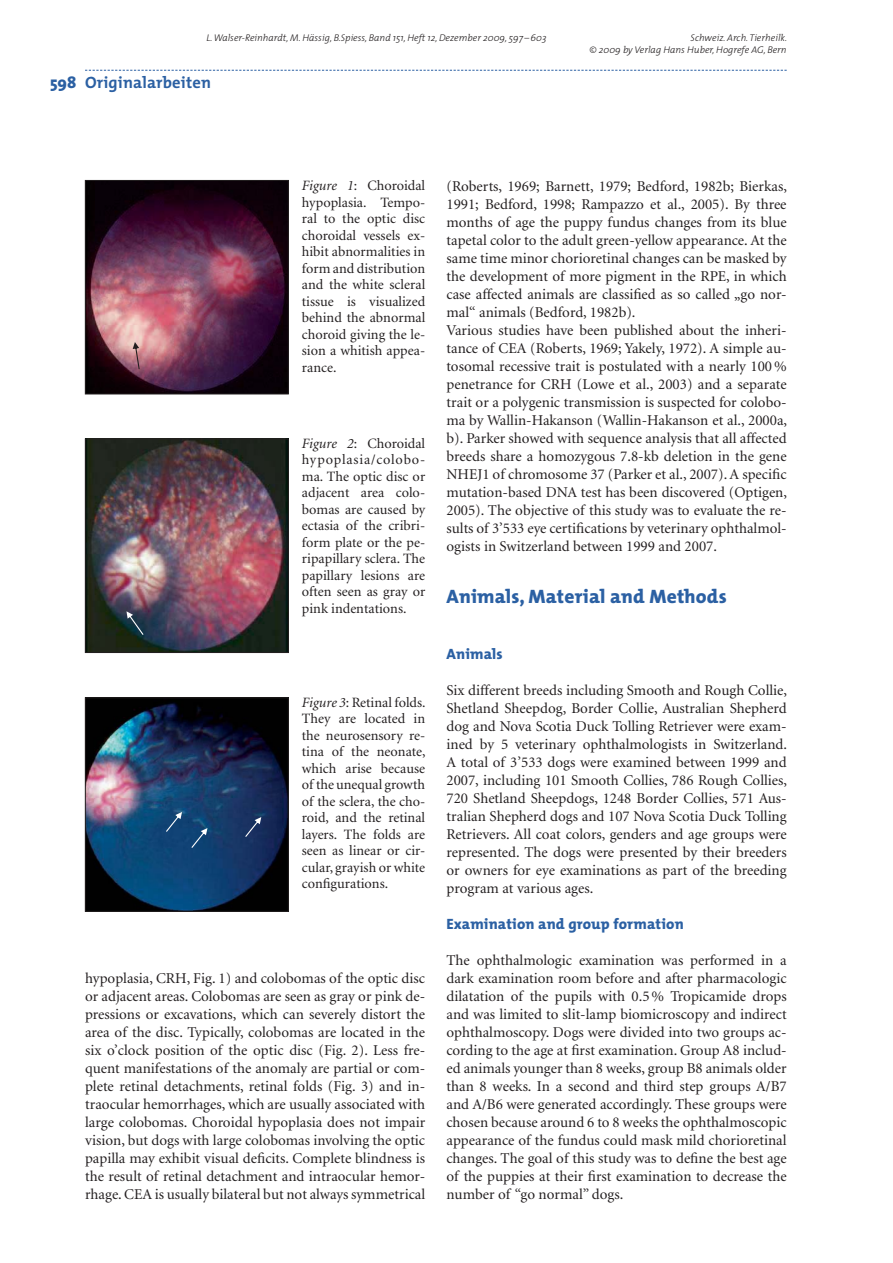
<style>
.page{position:relative;width:893px;height:1263px;background:#fff}
.page>*{position:absolute;margin:0;border:0;box-sizing:border-box;transform-origin:0 0}
.t1{font:800 19.5px "The Mix";letter-spacing:.01em;color:#2b60a3}
.t2{font:700 16.5px "The Mix";letter-spacing:.01em;color:#2b60a3}
.t3{font:15px/18px "Minion";color:#231f20;text-align:justify}
.t4{font:800 15px "The Mix";letter-spacing:.01em;color:#2b60a3}
.t5{font:14.25px/16.5px "Minion";color:#231f20;text-align:justify}
.t6{font:italic 300 9.75px/12px "The Mix";color:#231f20;text-align:right}
.s1{font-weight:800}
.s2{font-style:italic}
</style>
<div class="page">
<svg style="left:85px;top:70px;width:702px;height:1px"></svg>
<img style="left:87px;top:441px;width:200px;height:210px">
<svg style="left:126px;top:611px;width:17px;height:24px"></svg>
<div style="left:85px;top:439px;width:204px;height:214px;border:1px solid #231f20"></div>
<img style="left:87px;top:182px;width:200px;height:210px">
<svg style="left:133px;top:342px;width:7px;height:27px"></svg>
<div style="left:85px;top:180px;width:204px;height:214px;border:1px solid #231f20"></div>
<img style="left:87px;top:699px;width:200px;height:211px">
<svg style="left:166px;top:812px;width:16px;height:20px"></svg>
<svg style="left:191px;top:828px;width:16px;height:20px"></svg>
<svg style="left:245px;top:817px;width:16px;height:20px"></svg>
<div style="left:85px;top:697px;width:204px;height:215px;border:1px solid #231f20"></div>
<p class="t6" style="left:206px;top:32px;width:342px">L. Walser-Reinhardt, M. Hässig, B.Spiess, Band 151, Heft 12, Dezember 2009, 597 – 603</p>
<p class="t6" style="left:590px;top:32px;width:199px">Schweiz. Arch. Tierheilk.<br>© 2009 by Verlag Hans Huber, Hogrefe AG, Bern</p>
<p class="t2" style="left:50px;top:75px;width:162px"><span class="s1">598</span> Originalarbeiten</p>
<p class="t5" style="left:302px;top:179px;width:125px"><span class="s2">Figure 1</span>: Choroidal hypoplasia. Tempo&shy;ral to the optic disc choroidal vessels ex&shy;hibit abnormalities in form and distribution and the white scleral tissue is visualized behind the abnormal choroid giving the le&shy;sion a whitish appea&shy;rance.</p>
<p class="t5" style="left:302px;top:436px;width:125px"><span class="s2">Figure 2</span>: Choroidal hypoplasia/colobo&shy;ma. The optic disc or adjacent area colo&shy;bomas are caused by ectasia of the cribri&shy;form plate or the pe&shy;ripapillary sclera. The papillary lesions are often seen as gray or pink indentations.</p>
<p class="t5" style="left:302px;top:695px;width:125px"><span class="s2">Figure 3</span>: Retinal folds.<br>They are located in the neurosensory re&shy;tina of the neonate, which arise because of the unequal growth of the sclera, the cho&shy;roid, and the retinal layers. The folds are seen as linear or cir&shy;cular, grayish or white configurations.</p>
<p class="t3" style="left:85px;top:971px;width:342px">hypoplasia, CRH, Fig. 1) and colobomas of the optic disc or adjacent areas. Colobomas are seen as gray or pink de&shy;pressions or excavations, which can severely distort the area of the disc. Typically, colobomas are located in the six o’clock position of the optic disc (Fig. 2). Less fre&shy;quent manifestations of the anomaly are partial or com&shy;plete retinal detachments, retinal folds (Fig. 3) and in&shy;traocular hemorrhages, which are usually associated with large colobomas. Choroidal hypoplasia does not impair vision, but dogs with large colobomas involving the optic papilla may exhibit visual deficits. Complete blindness is the result of retinal detachment and intraocular hemor&shy;rhage. CEA is usually bilateral but not always symmetrical</p>
<p class="t3" style="left:446px;top:179px;width:342px;text-align:left">(Roberts, 1969; Barnett, 1979; Bedford, 1982b; Bierkas, 1991; Bedford, 1998; Rampazzo et al., 2005). By three months of age the puppy fundus changes from its blue tapetal color to the adult green-yellow appearance. At the same time minor chorioretinal changes can be masked by the development of more pigment in the RPE, in which case affected animals are classified as so called „go nor&shy;mal“ animals (Bedford, 1982b).<br>Various studies have been published about the inheri&shy;tance of CEA (Roberts, 1969; Yakely, 1972). A simple au&shy;tosomal recessive trait is postulated with a nearly 100 % penetrance for CRH (Lowe et al., 2003) and a separate trait or a polygenic transmission is suspected for colobo&shy;ma by Wallin-Hakanson (Wallin-Hakanson et al., 2000a, b). Parker showed with sequence analysis that all affected breeds share a homozygous 7.8-kb deletion in the gene NHEJ1 of chromosome 37 (Parker et al., 2007). A specific mutation-based DNA test has been discovered (Optigen, 2005). The objective of this study was to evaluate the re&shy;sults of 3’533 eye certifications by veterinary ophthalmol&shy;ogists in Switzerland between 1999 and 2007.</p>
<h1 class="t1" style="left:446px;top:587px;width:282px">Animals, Material and Methods</h1>
<p class="t4" style="left:446px;top:647px;width:58px">Animals</p>
<p class="t3" style="left:446px;top:683px;width:342px">Six different breeds including Smooth and Rough Collie, Shetland Sheepdog, Border Collie, Australian Shepherd dog and Nova Scotia Duck Tolling Retriever were exam&shy;ined by 5 veterinary ophthalmologists in Switzerland.<br>A total of 3’533 dogs were examined between 1999 and 2007, including 101 Smooth Collies, 786 Rough Collies, 720 Shetland Sheepdogs, 1248 Border Collies, 571 Aus&shy;tralian Shepherd dogs and 107 Nova Scotia Duck Tolling Retrievers. All coat colors, genders and age groups were represented. The dogs were presented by their breeders or owners for eye examinations as part of the breeding program at various ages.</p>
<p class="t4" style="left:446px;top:917px;width:239px">Examination and group formation</p>
<p class="t3" style="left:446px;top:953px;width:342px">The ophthalmologic examination was performed in a dark examination room before and after pharmacologic dilatation of the pupils with 0.5 % Tropicamide drops and was limited to slit-lamp biomicroscopy and indirect ophthalmoscopy. Dogs were divided into two groups ac&shy;cording to the age at first examination. Group A8 includ&shy;ed animals younger than 8 weeks, group B8 animals older than 8 weeks. In a second and third step groups A/B7 and A/B6 were generated accordingly. These groups were chosen because around 6 to 8 weeks the ophthalmoscopic appearance of the fundus could mask mild chorioretinal changes. The goal of this study was to define the best age of the puppies at their first examination to decrease the number of “go normal” dogs.</p>
</div>
